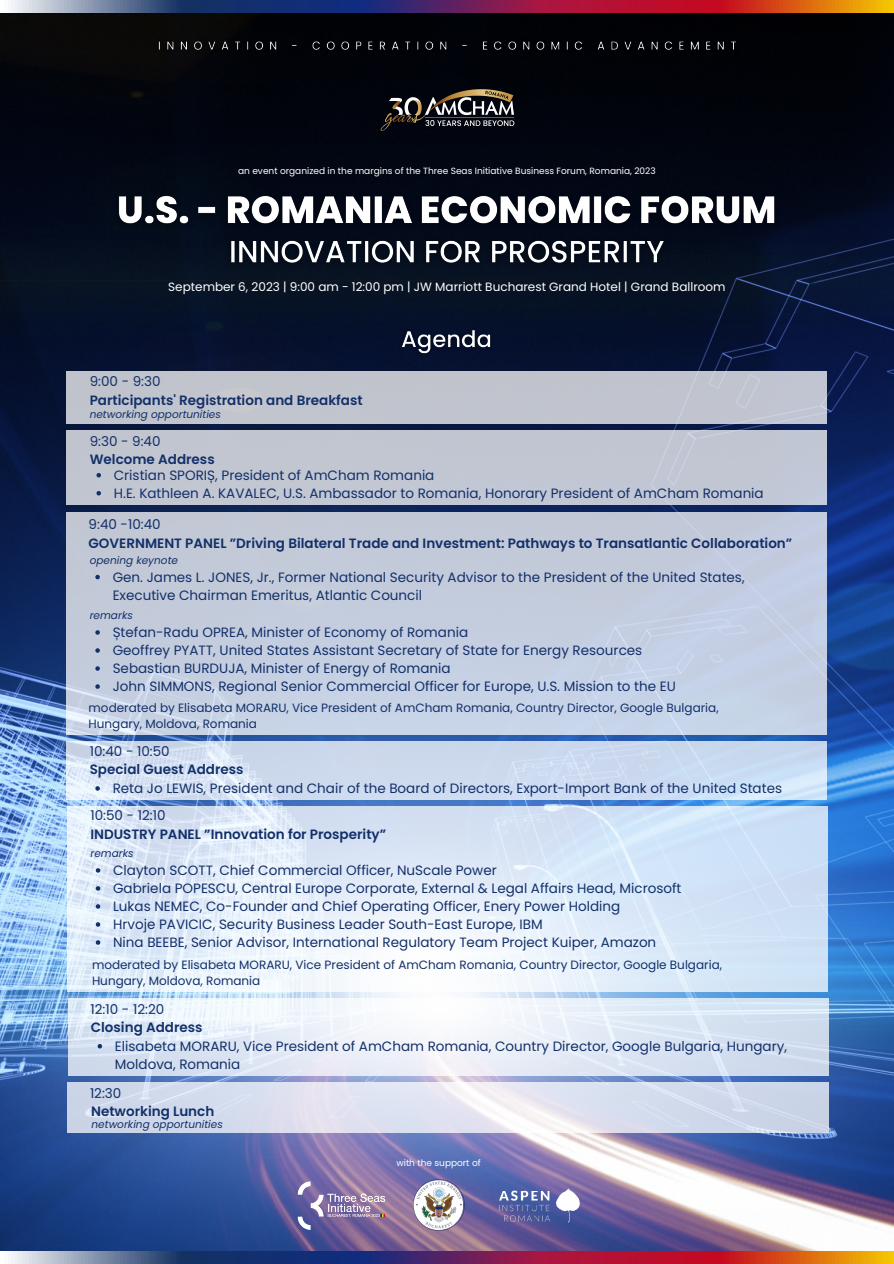
<style>
.page{position:relative;width:894px;height:1264px;background:#fff}
.page>*{position:absolute;margin:0;border:0;box-sizing:border-box;transform-origin:0 0}
.t1{font:13.5px/18px "Poppins";color:#13306a}
.t2{font:600 13.5px "Poppins";color:#13306a}
.t3{font:12px/16px "Poppins";color:#13306a}
.t4{font:12px "Poppins";color:#fff}
.t5{font:italic 10.5px "Poppins";color:#13306a}
.t6{font:9px "Poppins";color:#fff}
</style>
<div class="page">
<img style="left:0;top:13px;width:893px;height:1238px">
<svg style="left:11px;top:0;width:882px;height:13px;background:#804459"></svg>
<svg style="left:11px;top:1251px;width:882px;height:12px;background:#7f465a"></svg>
<img style="left:371px;top:63px;width:152px;height:94px">
<div style="left:67px;top:430px;width:759px;height:75px;background:#c1c6d2"></div>
<div style="left:67px;top:371px;width:759px;height:52px;background:#c0c4cd"></div>
<div style="left:67px;top:512px;width:759px;height:222px;background:#c4cddf"></div>
<svg style="left:67px;top:741px;width:759px;height:58px;background:#cedcef"></svg>
<svg style="left:67px;top:806px;width:760px;height:185px"></svg>
<svg style="left:68px;top:998px;width:759px;height:77px"></svg>
<svg style="left:67px;top:1082px;width:760px;height:50px;background:#dadfee"></svg>
<img style="left:152px;top:36px;width:590px;height:22px">
<img style="left:109px;top:183px;width:676px;height:54px">
<img style="left:224px;top:231px;width:449px;height:42px">
<svg style="left:96px;top:473px;width:5px;height:4px"></svg>
<svg style="left:96px;top:491px;width:5px;height:4px"></svg>
<img style="left:396px;top:323px;width:102px;height:37px">
<svg style="left:95px;top:575px;width:5px;height:4px"></svg>
<svg style="left:95px;top:630px;width:5px;height:4px"></svg>
<svg style="left:95px;top:648px;width:5px;height:4px"></svg>
<svg style="left:95px;top:666px;width:5px;height:4px"></svg>
<svg style="left:95px;top:684px;width:5px;height:4px"></svg>
<svg style="left:95px;top:786px;width:5px;height:4px"></svg>
<svg style="left:96px;top:868px;width:4px;height:4px"></svg>
<svg style="left:96px;top:886px;width:4px;height:4px"></svg>
<svg style="left:96px;top:904px;width:4px;height:4px"></svg>
<svg style="left:96px;top:922px;width:4px;height:4px"></svg>
<svg style="left:96px;top:940px;width:4px;height:4px"></svg>
<svg style="left:98px;top:1043px;width:4px;height:5px"></svg>
<img style="left:294px;top:1179px;width:92px;height:52px">
<img style="left:466px;top:1156px;width:146px;height:98px">
<img style="left:413px;top:1179px;width:51px;height:51px">
<p class="t6" style="left:238px;top:164px;width:419px">an event organized in the margins of the Three Seas Initiative Business Forum, Romania, 2023</p>
<p class="t4" style="left:168px;top:278px;width:558px">September 6, 2023 | 9:00 am - 12:00 pm | JW Marriott Bucharest Grand Hotel | Grand Ballroom</p>
<p class="t1" style="left:90px;top:372px;width:72px">9:00 - 9:30</p>
<p class="t2" style="left:90px;top:390px;width:274px">Participants' Registration and Breakfast</p>
<p class="t1" style="left:90px;top:432px;width:72px">9:30 - 9:40</p>
<p class="t2" style="left:90px;top:450px;width:126px">Welcome Address</p>
<p class="t5" style="left:90px;top:406px;width:133px">networking opportunities</p>
<p class="t1" style="left:114px;top:466px;width:322px">Cristian SPORIȘ, President of AmCham Romania</p>
<p class="t1" style="left:114px;top:484px;width:651px">H.E. Kathleen A. KAVALEC, U.S. Ambassador to Romania, Honorary President of AmCham Romania</p>
<p class="t1" style="left:89px;top:515px;width:74px">9:40 -10:40</p>
<p class="t2" style="left:89px;top:533px;width:705px">GOVERNMENT PANEL ”Driving Bilateral Trade and Investment: Pathways to Transatlantic Collaboration”</p>
<p class="t5" style="left:90px;top:553px;width:90px">opening keynote</p>
<p class="t1" style="left:113px;top:568px;width:633px">Gen. James L. JONES, Jr., Former National Security Advisor to the President of the United States,<br>Executive Chairman Emeritus, Atlantic Council</p>
<p class="t5" style="left:90px;top:608px;width:45px">remarks</p>
<p class="t1" style="left:113px;top:623px;width:357px">Ștefan-Radu OPREA, Minister of Economy of Romania</p>
<p class="t1" style="left:113px;top:641px;width:531px">Geoffrey PYATT, United States Assistant Secretary of State for Energy Resources</p>
<p class="t1" style="left:113px;top:659px;width:339px">Sebastian BURDUJA, Minister of Energy of Romania</p>
<p class="t1" style="left:113px;top:677px;width:564px">John SIMMONS, Regional Senior Commercial Officer for Europe, U.S. Mission to the EU</p>
<p class="t3" style="left:89px;top:699px;width:631px">moderated by Elisabeta MORARU, Vice President of AmCham Romania, Country Director, Google Bulgaria,<br>Hungary, Moldova, Romania</p>
<p class="t1" style="left:90px;top:742px;width:81px">10:40 - 10:50</p>
<p class="t2" style="left:90px;top:760px;width:155px">Special Guest Address</p>
<p class="t1" style="left:113px;top:779px;width:670px">Reta Jo LEWIS, President and Chair of the Board of Directors, Export-Import Bank of the United States</p>
<p class="t1" style="left:90px;top:806px;width:77px">10:50 - 12:10</p>
<p class="t2" style="left:90px;top:824px;width:297px">INDUSTRY PANEL ”Innovation for Prosperity”</p>
<p class="t5" style="left:90px;top:846px;width:45px">remarks</p>
<p class="t1" style="left:113px;top:861px;width:385px">Clayton SCOTT, Chief Commercial Officer, NuScale Power</p>
<p class="t1" style="left:113px;top:879px;width:569px">Gabriela POPESCU, Central Europe Corporate, External &amp; Legal Affairs Head, Microsoft</p>
<p class="t1" style="left:113px;top:897px;width:508px">Lukas NEMEC, Co-Founder and Chief Operating Officer, Enery Power Holding</p>
<p class="t1" style="left:113px;top:915px;width:431px">Hrvoje PAVICIC, Security Business Leader South-East Europe, IBM</p>
<p class="t1" style="left:113px;top:933px;width:544px">Nina BEEBE, Senior Advisor, International Regulatory Team Project Kuiper, Amazon</p>
<p class="t3" style="left:92px;top:956px;width:631px">moderated by Elisabeta MORARU, Vice President of AmCham Romania, Country Director, Google Bulgaria,<br>Hungary, Moldova, Romania</p>
<p class="t1" style="left:90px;top:1000px;width:75px">12:10 - 12:20</p>
<p class="t2" style="left:91px;top:1017px;width:113px">Closing Address</p>
<p class="t1" style="left:115px;top:1036px;width:673px">Elisabeta MORARU, Vice President of AmCham Romania, Country Director, Google Bulgaria, Hungary,<br>Moldova, Romania</p>
<p class="t2" style="left:91px;top:1101px;width:125px">Networking Lunch</p>
<p class="t5" style="left:92px;top:1116px;width:133px">networking opportunities</p>
<p class="t1" style="left:90px;top:1084px;width:33px">12:30</p>
<p class="t6" style="left:396px;top:1156px;width:86px">with the support of</p>
</div>
